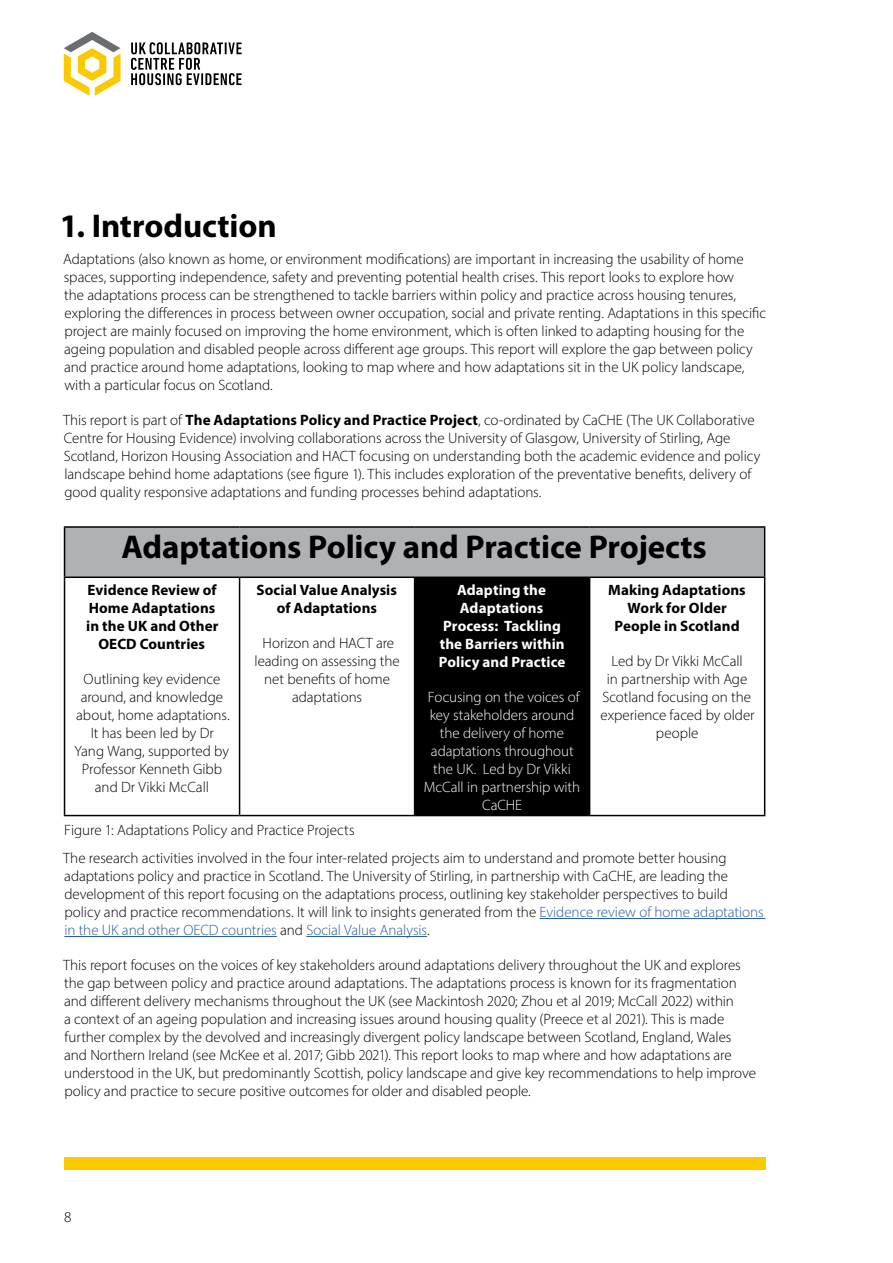
<style>
.page{position:relative;width:893px;height:1263px;background:#fff}
.page>*{position:absolute;margin:0;border:0;box-sizing:border-box;transform-origin:0 0}
.t1{font:700 33px "Myriad Pro";letter-spacing:-.005em;color:#000}
.t2{font:300 15px/18px "Myriad Pro";letter-spacing:-.005em;color:#000}
.t3{font:700 15px/18px "Myriad Pro";letter-spacing:.005em;color:#000;text-align:center}
.t4{font:300 15px/18px "Myriad Pro";letter-spacing:-.005em;color:#fff;text-align:center}
.t5{font:700 15px/18px "Myriad Pro";letter-spacing:.005em;color:#fff;text-align:center}
.s1{font-weight:700}
.s2{color:#275b9b}
</style>
<div class="page">
<div style="left:64px;top:1157px;width:701px;height:12px;background:#fbc900"></div>
<svg style="left:131px;top:42px;width:111px;height:43px"></svg>
<svg style="left:64px;top:32px;width:57px;height:64px"></svg>
<hr style="left:540px;top:918px;width:225px;height:1px;background:#275b9b">
<hr style="left:64px;top:936px;width:213px;height:1px;background:#275b9b">
<hr style="left:306px;top:936px;width:121px;height:1px;background:#275b9b">
<div style="left:65px;top:527px;width:700px;height:50px;background:#b0b1b5"></div>
<div style="left:415px;top:577px;width:175px;height:238px;background:#000"></div>
<hr style="left:64px;top:526px;width:176px;height:2px;background:#000">
<hr style="left:64px;top:528px;width:1px;height:48px;background:#000">
<hr style="left:240px;top:526px;width:175px;height:2px;background:#000">
<hr style="left:415px;top:526px;width:175px;height:2px;background:#000">
<hr style="left:590px;top:526px;width:175px;height:2px;background:#000">
<hr style="left:764px;top:528px;width:1px;height:48px;background:#000">
<hr style="left:64px;top:576px;width:176px;height:2px;background:#000">
<hr style="left:64px;top:578px;width:1px;height:237px;background:#000">
<hr style="left:240px;top:576px;width:175px;height:2px;background:#000">
<hr style="left:239px;top:578px;width:1px;height:237px;background:#000">
<hr style="left:415px;top:576px;width:175px;height:2px;background:#000">
<hr style="left:414px;top:578px;width:1px;height:237px;background:#000">
<hr style="left:590px;top:576px;width:175px;height:2px;background:#000">
<hr style="left:764px;top:578px;width:1px;height:237px;background:#000">
<hr style="left:64px;top:815px;width:176px;height:1px;background:#000">
<hr style="left:240px;top:815px;width:175px;height:1px;background:#000">
<hr style="left:415px;top:815px;width:175px;height:1px;background:#000">
<hr style="left:590px;top:815px;width:175px;height:1px;background:#000">
<h1 class="t1" style="left:60px;top:205px;width:218px">1. Introduction</h1>
<p class="t2" style="left:63px;top:250px;width:704px">Adaptations (also known as home, or environment modifications) are important in increasing the usability of home spaces, supporting independence, safety and preventing potential health crises. This report looks to explore how<br>the adaptations process can be strengthened to tackle barriers within policy and practice across housing tenures, exploring the differences in process between owner occupation, social and private renting. Adaptations in this specific project are mainly focused on improving the home environment, which is often linked to adapting housing for the ageing population and disabled people across different age groups. This report will explore the gap between policy and practice around home adaptations, looking to map where and how adaptations sit in the UK policy landscape, with a particular focus on Scotland.</p>
<p class="t2" style="left:63px;top:411px;width:699px">This report is part of <span class="s1">The Adaptations Policy and Practice Project</span>, co-ordinated by CaCHE (The UK Collaborative Centre for Housing Evidence) involving collaborations across the University of Glasgow, University of Stirling, Age Scotland, Horizon Housing Association and HACT focusing on understanding both the academic evidence and policy landscape behind home adaptations (see figure 1). This includes exploration of the preventative benefits, delivery of good quality responsive adaptations and funding processes behind adaptations.</p>
<h1 class="t1" style="left:121px;top:525px;width:587px">Adaptations Policy and Practice Projects</h1>
<p class="t3" style="left:86px;top:580px;width:134px">Evidence Review of<br>Home Adaptations in the UK and Other<br>OECD Countries</p>
<p class="t2" style="left:74px;top:669px;width:157px;text-align:center">Outlining key evidence around, and knowledge about, home adaptations.<br>It has been led by Dr<br>Yang Wang, supported by<br>Professor Kenneth Gibb and Dr Vikki McCall</p>
<p class="t3" style="left:257px;top:580px;width:142px">Social Value Analysis of Adaptations</p>
<p class="t2" style="left:254px;top:633px;width:147px;text-align:center">Horizon and HACT are leading on assessing the net benefits of home adaptations</p>
<p class="t5" style="left:439px;top:580px;width:128px">Adapting the<br>Adaptations<br>Process: Tackling the Barriers within<br>Policy and Practice</p>
<p class="t4" style="left:424px;top:687px;width:158px">Focusing on the voices of key stakeholders around the delivery of home adaptations throughout the UK. Led by Dr Vikki<br>McCall in partnership with<br>CaCHE</p>
<p class="t3" style="left:608px;top:580px;width:139px">Making Adaptations<br>Work for Older<br>People in Scotland</p>
<p class="t2" style="left:600px;top:651px;width:156px;text-align:center">Led by Dr Vikki McCall<br>in partnership with Age<br>Scotland focusing on the experience faced by older people</p>
<p class="t2" style="left:64px;top:821px;width:292px">Figure 1: Adaptations Policy and Practice Projects</p>
<p class="t2" style="left:63px;top:849px;width:702px">The research activities involved in the four inter-related projects aim to understand and promote better housing adaptations policy and practice in Scotland. The University of Stirling, in partnership with CaCHE, are leading the development of this report focusing on the adaptations process, outlining key stakeholder perspectives to build policy and practice recommendations. It will link to insights generated from the <span class="s2">Evidence review of home adaptations in the UK and other OECD countries</span> and <span class="s2">Social Value Analysis</span>.</p>
<p class="t2" style="left:63px;top:956px;width:694px">This report focuses on the voices of key stakeholders around adaptations delivery throughout the UK and explores the gap between policy and practice around adaptations. The adaptations process is known for its fragmentation and different delivery mechanisms throughout the UK (see Mackintosh 2020; Zhou et al 2019; McCall 2022) within<br>a context of an ageing population and increasing issues around housing quality (Preece et al 2021). This is made further complex by the devolved and increasingly divergent policy landscape between Scotland, England, Wales and Northern Ireland (see McKee et al. 2017; Gibb 2021). This report looks to map where and how adaptations are understood in the UK, but predominantly Scottish, policy landscape and give key recommendations to help improve policy and practice to secure positive outcomes for older and disabled people.</p>
<p class="t2" style="left:64px;top:1208px;width:9px">8</p>
</div>
